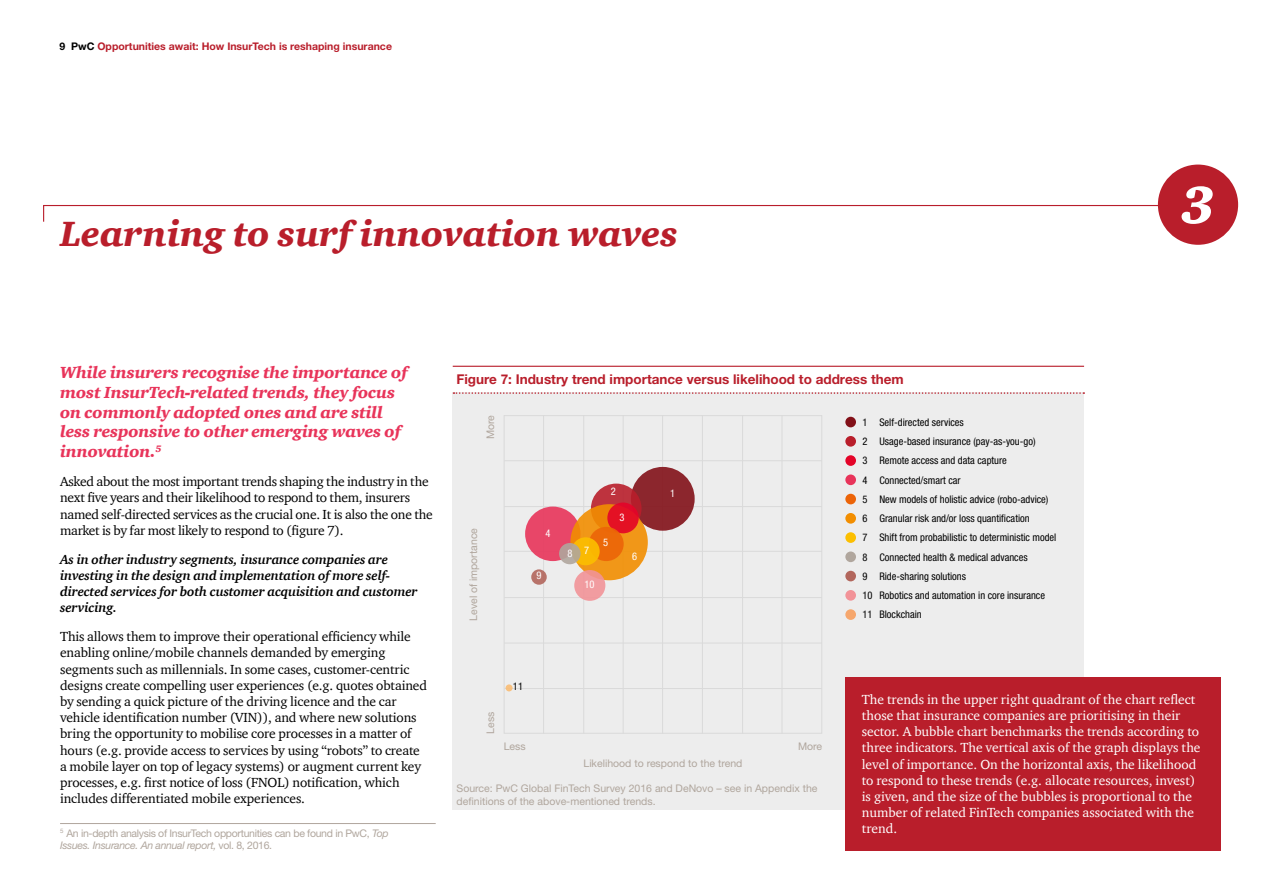
<style>
.page{position:relative;width:1263px;height:893px;background:#fff}
.page>*{position:absolute;margin:0;border:0;box-sizing:border-box;transform-origin:0 0}
.t1{font:italic 900 54px "ITC Charter Com";color:#fff}
.t2{font:italic 900 36px "ITC Charter Com";color:#b91e2b}
.t3{font:italic 900 16.5px/19.8px "ITC Charter Com";letter-spacing:-.01em;color:#e8345a}
.t4{font:13.5px/16.2px "ITC Charter Com";letter-spacing:-.01em;color:#000}
.t5{font:13.5px/16.2px "ITC Charter Com";color:#fff}
.t6{font:italic 700 13.5px/16.2px "ITC Charter Com";letter-spacing:-.01em;color:#000}
.t7{font:700 13.5px "Helvetica Neue LT Std";color:#b91e2b}
.t8{font:condensed 10.5px/19.2px "Helvetica Neue LT Std";color:#000}
.t9{font:10.5px/12.6px "Helvetica Neue LT Std";color:#b0a69d}
.t10{font:10.5px/12.6px "Helvetica Neue LT Std";letter-spacing:-.03em;color:#b0a69d}
.t11{font:700 10.5px "Helvetica Neue LT Std";color:#b91e2b}
.t12{font:condensed 10.5px "Helvetica Neue LT Std";color:#fff}
.s1{color:#000}
.s2{font-style:italic}
</style>
<div class="page">
<div style="left:1158px;top:165px;width:80px;height:80px;background:#b91e2b;border-radius:50%"></div>
<div style="left:453px;top:392px;width:631px;height:418px;background:#ededed"></div>
<hr style="left:453px;top:366px;width:631px;height:1px;background:#b91e2b">
<svg style="left:453px;top:392px;width:631px;height:2px"></svg>
<div style="left:504px;top:415px;width:318px;height:319px;border:1px solid #dadada"></div>
<hr style="left:543px;top:415px;width:1px;height:319px;background:#dadada">
<hr style="left:583px;top:415px;width:1px;height:319px;background:#dadada">
<hr style="left:623px;top:415px;width:1px;height:319px;background:#dadada">
<hr style="left:662px;top:415px;width:1px;height:319px;background:#dadada">
<hr style="left:702px;top:415px;width:1px;height:319px;background:#dadada">
<hr style="left:742px;top:415px;width:1px;height:319px;background:#dadada">
<hr style="left:782px;top:415px;width:1px;height:319px;background:#dadada">
<hr style="left:504px;top:460px;width:318px;height:1px;background:#dadada">
<hr style="left:504px;top:506px;width:318px;height:1px;background:#dadada">
<hr style="left:504px;top:551px;width:318px;height:1px;background:#dadada">
<hr style="left:504px;top:597px;width:318px;height:1px;background:#dadada">
<hr style="left:504px;top:643px;width:318px;height:1px;background:#dadada">
<hr style="left:504px;top:688px;width:318px;height:1px;background:#dadada">
<div style="left:845px;top:417px;width:11px;height:10px;background:#821018;border-radius:50%"></div>
<div style="left:845px;top:436px;width:11px;height:11px;background:#b91e2b;border-radius:50%"></div>
<div style="left:845px;top:455px;width:11px;height:11px;background:#e40428;border-radius:50%"></div>
<div style="left:845px;top:474px;width:11px;height:11px;background:#e8345a;border-radius:50%"></div>
<div style="left:845px;top:494px;width:11px;height:10px;background:#ec6408;border-radius:50%"></div>
<div style="left:845px;top:513px;width:11px;height:11px;background:#f28e00;border-radius:50%"></div>
<div style="left:845px;top:532px;width:11px;height:11px;background:#fcbf00;border-radius:50%"></div>
<div style="left:845px;top:551px;width:11px;height:11px;background:#b0a69d;border-radius:50%"></div>
<div style="left:845px;top:571px;width:11px;height:10px;background:#b2665c;border-radius:50%"></div>
<div style="left:845px;top:590px;width:11px;height:11px;background:#f29398;border-radius:50%"></div>
<div style="left:845px;top:609px;width:11px;height:11px;background:#f6a76d;border-radius:50%"></div>
<div style="left:631px;top:467px;width:64px;height:64px;background:#8c262d;border-radius:50%"></div>
<div style="left:591px;top:484px;width:50px;height:49px;background:linear-gradient(to right,#c23c47,#b72430);border-radius:50%"></div>
<div style="left:525px;top:507px;width:55px;height:54px;background:#e84668;border-radius:50%"></div>
<svg style="left:570px;top:504px;width:78px;height:76px;background:#ef9317"></svg>
<div style="left:607px;top:502px;width:32px;height:31px;background:#e41124;border-radius:50%"></div>
<div style="left:589px;top:527px;width:35px;height:34px;background:#ec6408;border-radius:50%"></div>
<svg style="left:574px;top:570px;width:31px;height:31px"></svg>
<div style="left:571px;top:537px;width:29px;height:28px;background:#fcbf00;border-radius:50%"></div>
<svg style="left:559px;top:543px;width:21px;height:21px"></svg>
<svg style="left:531px;top:569px;width:16px;height:16px"></svg>
<div style="left:506px;top:684px;width:7px;height:7px;background:#f8c180;border-radius:50%"></div>
<svg style="left:43px;top:204px;width:1120px;height:19px"></svg>
<hr style="left:60px;top:823px;width:376px;height:1px;background:#b0a69d">
<div style="left:845px;top:677px;width:375px;height:173px;background:#b91e2b"></div>
<p class="t11" style="left:60px;top:40px;width:334px"><span class="s1">9 PwC</span> Opportunities await: How InsurTech is reshaping insurance</p>
<h2 class="t2" style="left:60px;top:211px;width:619px">Learning to surf innovation waves</h2>
<h1 class="t1" style="left:1181px;top:172px;width:36px">3</h1>
<p class="t3" style="left:60px;top:362px;width:349px">While insurers recognise the importance of most InsurTech-related trends, they focus on commonly adopted ones and are still less responsive to other emerging waves of innovation.<sup>5</sup></p>
<p class="t4" style="left:60px;top:473px;width:374px">Asked about the most important trends shaping the industry in the next five years and their likelihood to respond to them, insurers named self-directed services as the crucial one. It is also the one the market is by far most likely to respond to (figure 7).</p>
<p class="t6" style="left:60px;top:551px;width:359px">As in other industry segments, insurance companies are investing in the design and implementation of more self&shy;directed services for both customer acquisition and customer servicing.</p>
<p class="t4" style="left:60px;top:628px;width:368px">This allows them to improve their operational efficiency while enabling online/mobile channels demanded by emerging segments such as millennials. In some cases, customer-centric designs create compelling user experiences (e.g. quotes obtained by sending a quick picture of the driving licence and the car vehicle identification number (VIN)), and where new solutions bring the opportunity to mobilise core processes in a matter of hours (e.g. provide access to services by using “robots” to create a mobile layer on top of legacy systems) or augment current key processes, e.g. first notice of loss (FNOL) notification, which includes differentiated mobile experiences.</p>
<p class="t10" style="left:60px;top:826px;width:330px"><sup>5</sup> An in-depth analysis of InsurTech opportunities can be found in PwC, <span class="s2">Top<br>Issues. Insurance. An annual report,</span> vol. 8, 2016.</p>
<p class="t7" style="left:456px;top:371px;width:449px">Figure 7: Industry trend importance versus likelihood to address them</p>
<p class="t9" style="left:484px;top:439px;width:26px;rotate:-90deg">More</p>
<p class="t9" style="left:467px;top:621px;width:94px;rotate:-90deg">Level of importance</p>
<p class="t12" style="left:546px;top:527px;width:7px">4</p>
<p class="t12" style="left:536px;top:569px;width:7px">9</p>
<p class="t12" style="left:567px;top:546px;width:23px">8 7</p>
<p class="t12" style="left:584px;top:579px;width:12px">10</p>
<p class="t12" style="left:611px;top:486px;width:7px">2</p>
<p class="t12" style="left:670px;top:487px;width:7px">1</p>
<p class="t12" style="left:619px;top:511px;width:7px">3</p>
<p class="t12" style="left:603px;top:536px;width:7px">5</p>
<p class="t12" style="left:632px;top:550px;width:7px">6</p>
<p class="t9" style="left:484px;top:734px;width:23px;rotate:-90deg">Less</p>
<p class="t8" style="left:513px;top:677px;width:12px">11</p>
<p class="t9" style="left:504px;top:739px;width:23px">Less</p>
<p class="t9" style="left:798px;top:739px;width:26px">More</p>
<p class="t9" style="left:583px;top:756px;width:160px">Likelihood to respond to the trend</p>
<p class="t9" style="left:457px;top:782px;width:362px">Source: PwC Global FinTech Survey 2016 and DeNovo – see in Appendix the definitions of the above-mentioned trends.</p>
<p class="t8" style="left:862px;top:412px;width:196px">1 Self-directed services<br>2 Usage-based insurance (pay-as-you-go)<br>3 Remote access and data capture<br>4 Connected/smart car<br>5 New models of holistic advice (robo-advice)<br>6 Granular risk and/or loss quantification<br>7 Shift from probabilistic to deterministic model 8 Connected health &amp; medical advances<br>9 Ride-sharing solutions<br>10 Robotics and automation in core insurance 11 Blockchain</p>
<p class="t5" style="left:862px;top:691px;width:340px">The trends in the upper right quadrant of the chart reflect those that insurance companies are prioritising in their sector. A bubble chart benchmarks the trends according to three indicators. The vertical axis of the graph displays the level of importance. On the horizontal axis, the likelihood to respond to these trends (e.g. allocate resources, invest) is given, and the size of the bubbles is proportional to the number of related FinTech companies associated with the trend.</p>
</div>
